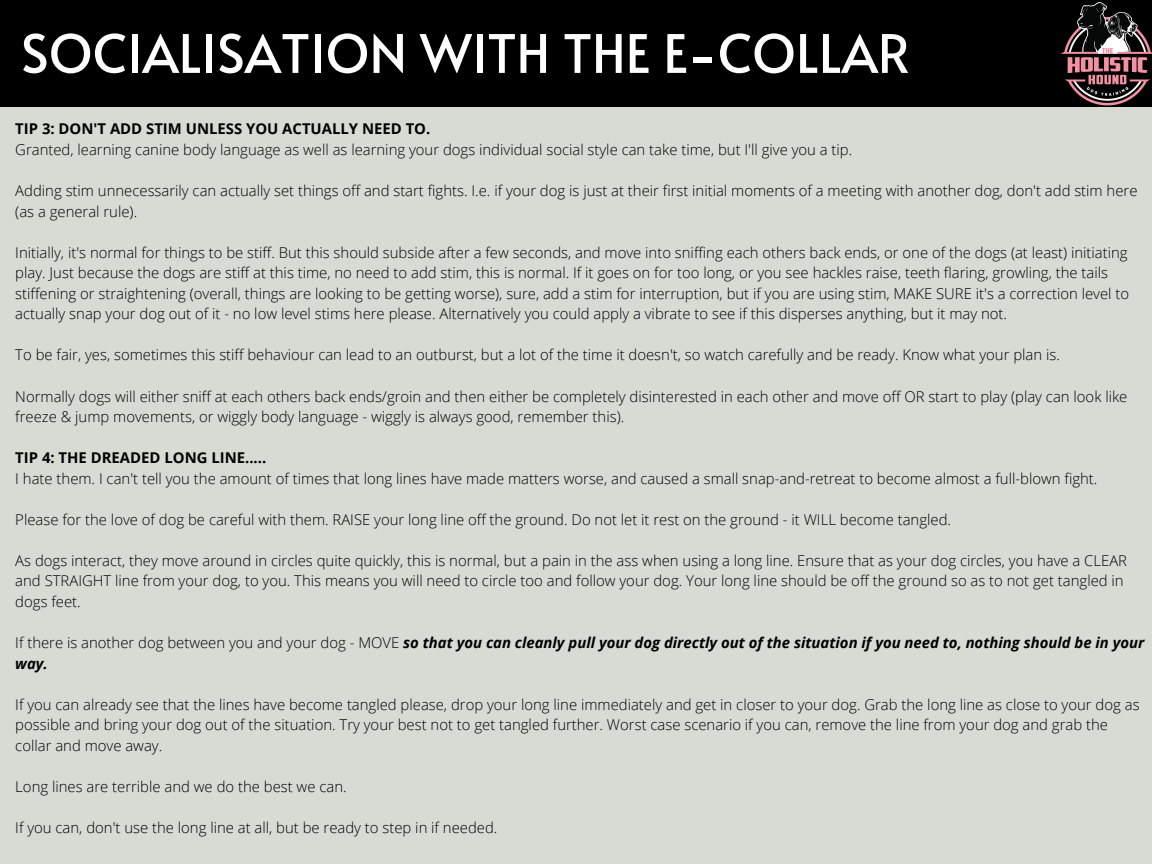
<style>
.page{position:relative;width:1152px;height:864px;background:#d7dbd4}
.page>*{position:absolute;margin:0;border:0;box-sizing:border-box;transform-origin:0 0}
.t1{font:52.8px "Alata";color:#fff}
.t2{font:300 14.85px/20.5px "Open Sans";color:#000}
.t3{font:italic 700 14.85px/20.5px "Open Sans";color:#000}
.t4{font:700 14.85px "Open Sans";color:#000}
.s1{font-weight:300;font-style:normal}
</style>
<div class="page">
<div style="left:0;top:0;width:1145px;height:107px;background:#000"></div>
<img style="left:1061px;top:0;width:91px;height:107px">
<h1 class="t1" style="left:21px;top:15px;width:891px">SOCIALISATION WITH THE E-COLLAR</h1>
<p class="t4" style="left:15px;top:119px;width:417px">TIP 3: DON'T ADD STIM UNLESS YOU ACTUALLY NEED TO.</p>
<p class="t2" style="left:15px;top:139px;width:839px">Granted, learning canine body language as well as learning your dogs individual social style can take time, but I'll give you a tip.</p>
<p class="t2" style="left:15px;top:180px;width:1124px">Adding stim unnecessarily can actually set things off and start fights. I.e. if your dog is just at their first initial moments of a meeting with another dog, don't add stim here (as a general rule).</p>
<p class="t2" style="left:15px;top:242px;width:1115px">Initially, it's normal for things to be stiff. But this should subside after a few seconds, and move into sniffing each others back ends, or one of the dogs (at least) initiating play. Just because the dogs are stiff at this time, no need to add stim, this is normal. If it goes on for too long, or you see hackles raise, teeth flaring, growling, the tails stiffening or straightening (overall, things are looking to be getting worse), sure, add a stim for interruption, but if you are using stim, MAKE SURE it's a correction level to actually snap your dog out of it - no low level stims here please. Alternatively you could apply a vibrate to see if this disperses anything, but it may not.</p>
<p class="t2" style="left:15px;top:344px;width:1046px">To be fair, yes, sometimes this stiff behaviour can lead to an outburst, but a lot of the time it doesn't, so watch carefully and be ready. Know what your plan is.</p>
<p class="t2" style="left:15px;top:386px;width:1114px">Normally dogs will either sniff at each others back ends/groin and then either be completely disinterested in each other and move off OR start to play (play can look like freeze &amp; jump movements, or wiggly body language - wiggly is always good, remember this).</p>
<p class="t4" style="left:15px;top:447px;width:253px">TIP 4: THE DREADED LONG LINE.....</p>
<p class="t2" style="left:15px;top:468px;width:1084px">I hate them. I can't tell you the amount of times that long lines have made matters worse, and caused a small snap-and-retreat to become almost a full-blown fight.</p>
<p class="t2" style="left:15px;top:509px;width:937px">Please for the love of dog be careful with them. RAISE your long line off the ground. Do not let it rest on the ground - it WILL become tangled.</p>
<p class="t2" style="left:15px;top:550px;width:1113px">As dogs interact, they move around in circles quite quickly, this is normal, but a pain in the ass when using a long line. Ensure that as your dog circles, you have a CLEAR and STRAIGHT line from your dog, to you. This means you will need to circle too and follow your dog. Your long line should be off the ground so as to not get tangled in dogs feet.</p>
<p class="t3" style="left:15px;top:632px;width:1131px"><span class="s1">If there is another dog between you and your dog - MOVE</span> so that you can cleanly pull your dog directly out of the situation if you need to, nothing should be in your way.</p>
<p class="t2" style="left:15px;top:694px;width:1126px">If you can already see that the lines have become tangled please, drop your long line immediately and get in closer to your dog. Grab the long line as close to your dog as possible and bring your dog out of the situation. Try your best not to get tangled further. Worst case scenario if you can, remove the line from your dog and grab the collar and move away.</p>
<p class="t2" style="left:15px;top:776px;width:333px">Long lines are terrible and we do the best we can.</p>
<p class="t2" style="left:15px;top:817px;width:484px">If you can, don't use the long line at all, but be ready to step in if needed.</p>
</div>
